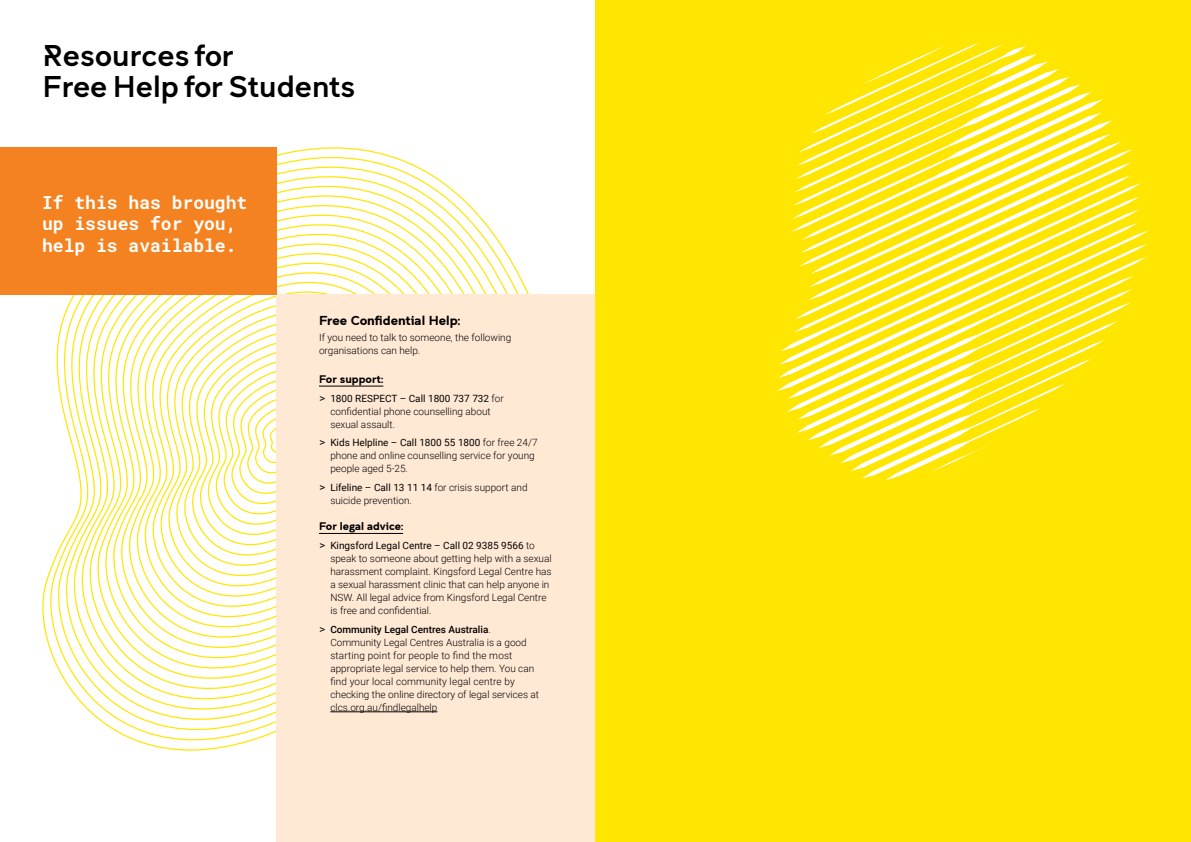
<style>
.page{position:relative;width:1191px;height:842px;background:#fff}
.page>*{position:absolute;margin:0;border:0;box-sizing:border-box;transform-origin:0 0}
.t1{font:30px/31px "Clancy";color:#000}
.t2{font:700 18px/21.6px "Roboto Mono";color:#fff}
.t3{font:700 13px "Clancy";color:#000}
.t4{font:700 11px "Clancy";color:#000}
.t5{font:300 10px/13px "Roboto";color:#000}
.s1{font-family:"Roboto Mono";font-weight:400;font-size:11px}
.s2{font-weight:400}
.s3{font-weight:500}
</style>
<div class="page">
<svg style="left:42px;top:147px;width:553px;height:604px"></svg>
<div style="left:276px;top:295px;width:319px;height:547px;background:#ffe8d4"></div>
<div style="left:595px;top:0;width:596px;height:842px;background:#ffe600"></div>
<div style="left:0;top:147px;width:276px;height:148px;background:#f58220"></div>
<hr style="left:319px;top:386px;width:64px;height:1px;background:#000">
<hr style="left:319px;top:533px;width:84px;height:1px;background:#000">
<hr style="left:330px;top:711px;width:107px;height:1px;background:#000">
<svg style="left:862px;top:42px;width:218px;height:50px"></svg>
<svg style="left:798px;top:92px;width:293px;height:61px"></svg>
<svg style="left:801px;top:100px;width:301px;height:13px"></svg>
<svg style="left:800px;top:113px;width:301px;height:7px"></svg>
<svg style="left:799px;top:120px;width:313px;height:42px"></svg>
<svg style="left:810px;top:134px;width:301px;height:7px"></svg>
<svg style="left:809px;top:141px;width:313px;height:8px"></svg>
<svg style="left:808px;top:149px;width:324px;height:14px"></svg>
<svg style="left:797px;top:162px;width:334px;height:13px"></svg>
<svg style="left:796px;top:175px;width:334px;height:8px"></svg>
<svg style="left:794px;top:183px;width:347px;height:13px"></svg>
<svg style="left:793px;top:196px;width:347px;height:14px"></svg>
<svg style="left:792px;top:210px;width:347px;height:13px"></svg>
<svg style="left:777px;top:223px;width:361px;height:168px"></svg>
<svg style="left:788px;top:230px;width:360px;height:14px"></svg>
<svg style="left:786px;top:244px;width:361px;height:168px"></svg>
<svg style="left:797px;top:257px;width:349px;height:155px"></svg>
<svg style="left:796px;top:276px;width:337px;height:157px"></svg>
<svg style="left:807px;top:289px;width:325px;height:151px"></svg>
<svg style="left:818px;top:302px;width:313px;height:146px"></svg>
<svg style="left:829px;top:321px;width:289px;height:160px"></svg>
<h1 class="t1" style="left:43px;top:40px;width:314px">Resources for<br>Free Help for Students</h1>
<h2 class="t2" style="left:42px;top:191px;width:207px">If this has brought up issues for you, help is available.</h2>
<h3 class="t3" style="left:319px;top:313px;width:143px">Free Confidential Help:</h3>
<p class="t5" style="left:319px;top:330px;width:194px">If you need to talk to someone, the following organisations can help.</p>
<p class="t4" style="left:319px;top:373px;width:66px">For support:</p>
<p class="t5" style="left:330px;top:391px;width:175px;text-indent:-11px"><span class="s1">&gt;</span> <span class="s2">1800 RESPECT – Call 1800 737 732</span> for confidential phone counselling about sexual assault.</p>
<p class="t5" style="left:330px;top:436px;width:209px;text-indent:-11px"><span class="s1">&gt;</span> <span class="s2">Kids Helpline – Call 1800 55 1800</span> for free 24/7 phone and online counselling service for young people aged 5-25.</p>
<p class="t5" style="left:330px;top:481px;width:199px;text-indent:-11px"><span class="s1">&gt;</span> <span class="s2">Lifeline – Call 13 11 14</span> for crisis support and suicide prevention.</p>
<p class="t4" style="left:319px;top:520px;width:86px">For legal advice:</p>
<p class="t5" style="left:330px;top:539px;width:223px;text-indent:-11px"><span class="s1">&gt;</span> <span class="s2">Kingsford Legal Centre – Call 02 9385 9566</span> to speak to someone about getting help with a sexual harassment complaint. Kingsford Legal Centre has a sexual harassment clinic that can help anyone in NSW. All legal advice from Kingsford Legal Centre is free and confidential.</p>
<p class="t5" style="left:330px;top:622px;width:210px;text-indent:-11px"><span class="s1">&gt;</span> <span class="s3">Community Legal Centres Australia</span>.<br>Community Legal Centres Australia is a good starting point for people to find the most appropriate legal service to help them. You can find your local community legal centre by checking the online directory of legal services at clcs.org.au/findlegalhelp</p>
</div>
